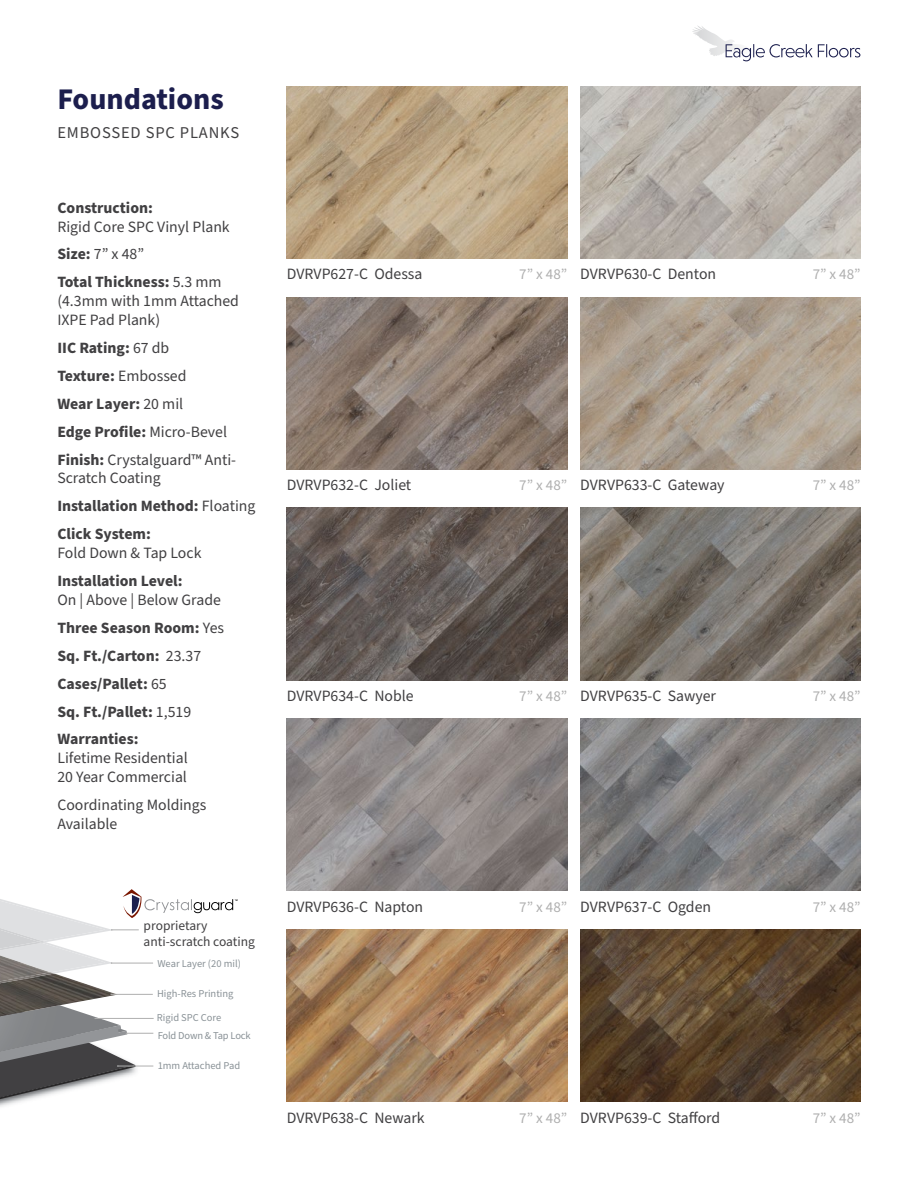
<style>
.page{position:relative;width:918px;height:1188px;background:#fff}
.page>*{position:absolute;margin:0;border:0;box-sizing:border-box;transform-origin:0 0}
.t1{font:700 30px "Source Sans Pro";color:#1c1e4d}
.t2{font:16.5px "Source Sans Pro";letter-spacing:.05em;color:#414042}
.t3{font:15.75px/18.9px "Source Sans Pro";color:#414042}
.t4{font:700 15.75px/27.9px "Source Sans Pro";color:#414042}
.t5{font:15px "Source Sans Pro";color:#afafaf}
.t6{font:13.5px/16.2px "Source Sans Pro";color:#414042}
.t7{font:10.5px "Source Sans Pro";color:#8a9297}
.s1{font-weight:700}
.s2{font-weight:400}
</style>
<div class="page">
<img style="left:580px;top:86px;width:281px;height:172px">
<img style="left:580px;top:297px;width:281px;height:172px">
<img style="left:580px;top:508px;width:281px;height:172px">
<img style="left:580px;top:719px;width:281px;height:172px">
<img style="left:580px;top:930px;width:281px;height:172px">
<img style="left:287px;top:86px;width:280px;height:172px">
<img style="left:287px;top:297px;width:280px;height:172px">
<img style="left:287px;top:508px;width:280px;height:172px">
<img style="left:287px;top:719px;width:280px;height:172px">
<img style="left:287px;top:930px;width:280px;height:172px">
<svg style="left:0;top:889px;width:238px;height:218px"></svg>
<svg style="left:692px;top:25px;width:168px;height:36px"></svg>
<h1 class="t1" style="left:57px;top:78px;width:168px">Foundations</h1>
<p class="t2" style="left:57px;top:122px;width:183px">EMBOSSED SPC PLANKS</p>
<p class="t4" style="left:57px;top:194px;width:97px">Construction:</p>
<p class="t3" style="left:57px;top:213px;width:174px;line-height:27.9px">Rigid Core SPC Vinyl Plank<br><span class="s1">Size:</span> 7” x 48”<br><span class="s1">Total Thickness:</span> 5.3 mm</p>
<p class="t3" style="left:57px;top:292px;width:183px">(4.3mm with 1mm Attached<br>IXPE Pad Plank)</p>
<p class="t4" style="left:57px;top:334px;width:180px">IIC Rating: <span class="s2">67 db<br></span>Texture: <span class="s2">Embossed<br></span>Wear Layer: <span class="s2">20 mil<br></span>Edge Profile: <span class="s2">Micro-Bevel<br></span>Finish: <span class="s2">Crystalguard™ Anti-</span></p>
<p class="t4" style="left:57px;top:465px;width:200px"><span class="s2">Scratch Coating<br></span>Installation Method: <span class="s2">Floating<br></span>Click System:</p>
<p class="t3" style="left:57px;top:544px;width:146px">Fold Down &amp; Tap Lock</p>
<p class="t4" style="left:57px;top:567px;width:127px">Installation Level:</p>
<p class="t4" style="left:57px;top:586px;width:168px"><span class="s2">On | Above | Below Grade<br></span>Three Season Room: <span class="s2">Yes<br></span>Sq. Ft./Carton: <span class="s2">23.37<br></span>Cases/Pallet: <span class="s2">65<br></span>Sq. Ft./Pallet: <span class="s2">1,519<br></span>Warranties:</p>
<p class="t3" style="left:57px;top:749px;width:132px">Lifetime Residential<br>20 Year Commercial</p>
<p class="t3" style="left:57px;top:796px;width:151px">Coordinating Moldings<br>Available</p>
<p class="t6" style="left:144px;top:918px;width:113px">proprietary anti-scratch coating</p>
<p class="t7" style="left:157px;top:956px;width:85px">Wear Layer (20 mil)</p>
<p class="t7" style="left:157px;top:986px;width:78px">High-Res Printing</p>
<p class="t7" style="left:157px;top:1011px;width:66px">Rigid SPC Core</p>
<p class="t7" style="left:158px;top:1059px;width:84px">1mm Attached Pad</p>
<p class="t7" style="left:158px;top:1029px;width:95px">Fold Down &amp; Tap Lock</p>
<p class="t3" style="left:287px;top:265px;width:137px">DVRVP627-C Odessa</p>
<p class="t3" style="left:580px;top:265px;width:137px">DVRVP630-C Denton</p>
<p class="t5" style="left:519px;top:264px;width:49px">7” x 48”</p>
<p class="t5" style="left:813px;top:264px;width:49px">7” x 48”</p>
<p class="t3" style="left:287px;top:476px;width:126px">DVRVP632-C Joliet</p>
<p class="t3" style="left:580px;top:476px;width:146px">DVRVP633-C Gateway</p>
<p class="t5" style="left:519px;top:475px;width:49px">7” x 48”</p>
<p class="t5" style="left:813px;top:475px;width:49px">7” x 48”</p>
<p class="t3" style="left:287px;top:687px;width:128px">DVRVP634-C Noble</p>
<p class="t3" style="left:580px;top:687px;width:137px">DVRVP635-C Sawyer</p>
<p class="t5" style="left:519px;top:686px;width:49px">7” x 48”</p>
<p class="t5" style="left:813px;top:686px;width:49px">7” x 48”</p>
<p class="t3" style="left:287px;top:898px;width:138px">DVRVP636-C Napton</p>
<p class="t3" style="left:580px;top:898px;width:132px">DVRVP637-C Ogden</p>
<p class="t5" style="left:519px;top:897px;width:49px">7” x 48”</p>
<p class="t5" style="left:813px;top:897px;width:49px">7” x 48”</p>
<p class="t3" style="left:287px;top:1109px;width:139px">DVRVP638-C Newark</p>
<p class="t3" style="left:580px;top:1109px;width:141px">DVRVP639-C Stafford</p>
<p class="t5" style="left:519px;top:1108px;width:49px">7” x 48”</p>
<p class="t5" style="left:813px;top:1108px;width:49px">7” x 48”</p>
</div>
